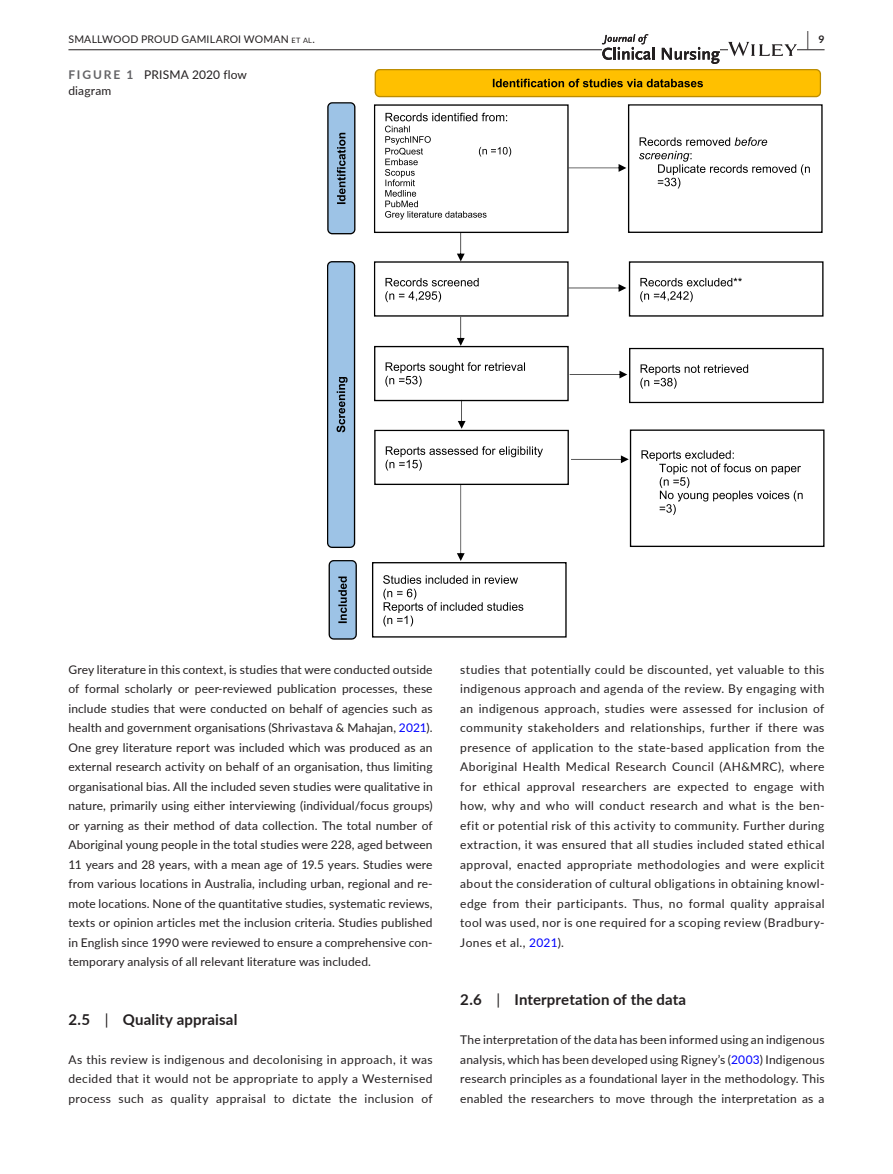
<style>
.page{position:relative;width:893px;height:1174px;background:#fff}
.page>*{position:absolute;margin:0;border:0;box-sizing:border-box;transform-origin:0 0}
.t1{font:700 19.5px "Lato";color:#231f20;scale:.43 1}
.t2{font:700 15px "Lato";letter-spacing:.01em;color:#231f20}
.t3{font:12px/19.5px "Lato";letter-spacing:.02em;color:#231f20;text-align:justify}
.t4{font:10.5px "Lato";letter-spacing:.02em;color:#231f20}
.s1{font-size:7.35px}
.s2{font-weight:700;color:#636366}
.s3{color:#00f}
.s4{font-weight:400}
</style>
<div class="page">
<hr style="left:68px;top:49px;width:756px;height:1px;background:#231f20">
<svg style="left:375px;top:34px;width:446px;height:63px"></svg>
<svg style="left:327px;top:102px;width:28px;height:132px;background:#84a4c0"></svg>
<svg style="left:327px;top:261px;width:28px;height:287px;background:#8badcc"></svg>
<svg style="left:329px;top:560px;width:28px;height:79px;background:#82a0bd"></svg>
<svg style="left:372px;top:104px;width:452px;height:533px"></svg>
<p class="t4" style="left:68px;top:31px;width:248px">SMALLWOOD PROUD GAMILAROI WOMAN <span class="s1">et al</span>.</p>
<h1 class="t1" style="left:807px;top:25px;width:43px">| <sup>9</sup></h1>
<p class="t3" style="left:68px;top:66px;width:180px;line-height:16.5px"><span class="s2">FIGURE 1</span> PRISMA 2020 flow diagram</p>
<p class="t3" style="left:68px;top:659px;width:366px">Grey literature in this context, is studies that were conducted outside of formal scholarly or peer-reviewed publication processes, these include studies that were conducted on behalf of agencies such as health and government organisations (Shrivastava &amp; Mahajan, <span class="s3">2021</span>).<br>One grey literature report was included which was produced as an external research activity on behalf of an organisation, thus limiting organisational bias. All the included seven studies were qualitative in nature, primarily using either interviewing (individual/focus groups) or yarning as their method of data collection. The total number of Aboriginal young people in the total studies were 228, aged between 11 years and 28 years, with a mean age of 19.5 years. Studies were from various locations in Australia, including urban, regional and re&shy;mote locations. None of the quantitative studies, systematic reviews, texts or opinion articles met the inclusion criteria. Studies published in English since 1990 were reviewed to ensure a comprehensive con&shy;temporary analysis of all relevant literature was included.</p>
<p class="t2" style="left:68px;top:1008px;width:171px">2.5 <span class="s4">|</span> Quality appraisal</p>
<p class="t3" style="left:68px;top:1049px;width:366px">As this review is indigenous and decolonising in approach, it was decided that it would not be appropriate to apply a Westernised process such as quality appraisal to dictate the inclusion of</p>
<p class="t3" style="left:460px;top:659px;width:366px">studies that potentially could be discounted, yet valuable to this indigenous approach and agenda of the review. By engaging with an indigenous approach, studies were assessed for inclusion of community stakeholders and relationships, further if there was presence of application to the state-based application from the Aboriginal Health Medical Research Council (AH&amp;MRC), where for ethical approval researchers are expected to engage with how, why and who will conduct research and what is the ben&shy;efit or potential risk of this activity to community. Further during extraction, it was ensured that all studies included stated ethical approval, enacted appropriate methodologies and were explicit about the consideration of cultural obligations in obtaining knowl&shy;edge from their participants. Thus, no formal quality appraisal tool was used, nor is one required for a scoping review (Bradbury-Jones et al., <span class="s3">2021</span>).</p>
<p class="t2" style="left:460px;top:989px;width:227px">2.6 <span class="s4">|</span> Interpretation of the data</p>
<p class="t3" style="left:460px;top:1029px;width:366px">The interpretation of the data has been informed using an indigenous analysis, which has been developed using Rigney’s (<span class="s3">2003</span>) Indigenous research principles as a foundational layer in the methodology. This enabled the researchers to move through the interpretation as a</p>
</div>
